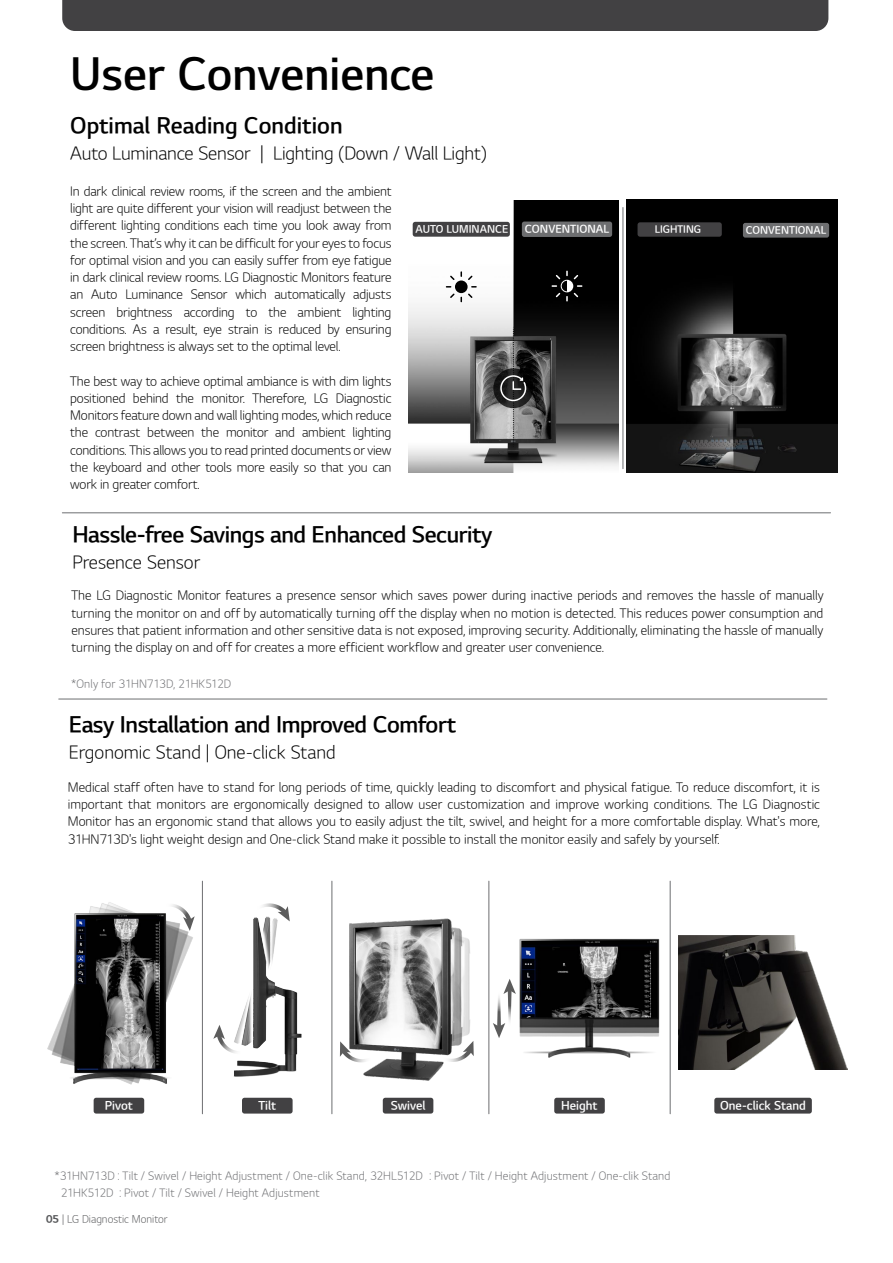
<style>
.page{position:relative;width:893px;height:1263px;background:#fff}
.page>*{position:absolute;margin:0;border:0;box-sizing:border-box;transform-origin:0 0}
.t1{font:45px "LG Sm Haotf TSB";color:#000}
.t2{font:22.5px "LG Sm Haotf TSB";letter-spacing:-.02em;color:#020202}
.t3{font:22.5px "LG Sm Haotf TSB";letter-spacing:-.02em;color:#000}
.t4{font:22.5px "LG Sm Haotf TSB";color:#020202}
.t5{font:18px "LG Sm Haotf TL";letter-spacing:-.01em;color:#020202}
.t6{font:18px "LG Sm Haotf TL";color:#000}
.t7{font:12.75px/17.2px "LG Sm Haotf TL";letter-spacing:-.01em;color:#020202;text-align:justify}
.t8{font:12.75px/17.2px "LG Sm Haotf TL";color:#000;text-align:justify}
.t9{font:12px "LG Sm Haotf TSB";color:#fff}
.t10{font:11.25px/17.2px "LG Sm Haotf TL";letter-spacing:.01em;color:#6d6e71}
.t11{font:11.25px "LG Sm Haotf TL";letter-spacing:-.01em;color:#6d6e71}
.t12{font:10.95px "LG Sm Haotf TSB";color:#fff}
.t13{font:10.5px "LG Sm Haotf TSB";color:#fff}
.t14{font:10.5px "LG Sm Haotf TL";color:#58595b}
.t15{font:10.2px "LG Sm Haotf TSB";color:#fff}
.s1{font-family:"LG Sm Haotf TB"}
</style>
<div class="page">
<img style="left:271px;top:880px;width:163px;height:235px">
<img style="left:47px;top:880px;width:224px;height:235px">
<img style="left:488px;top:880px;width:232px;height:232px">
<div style="left:62px;top:0;width:766px;height:31px;background:#424143"></div>
<hr style="left:202px;top:881px;width:1px;height:233px;background:#6d6e71">
<hr style="left:332px;top:881px;width:1px;height:233px;background:#6d6e71">
<hr style="left:670px;top:881px;width:1px;height:233px;background:#6d6e71">
<hr style="left:59px;top:699px;width:768px;height:1px;background:#6d6e71">
<hr style="left:488px;top:881px;width:1px;height:233px;background:#6d6e71">
<img style="left:302px;top:905px;width:212px;height:189px">
<img style="left:679px;top:935px;width:168px;height:134px">
<svg style="left:441px;top:1041px;width:33px;height:21px"></svg>
<svg style="left:340px;top:1041px;width:32px;height:21px"></svg>
<svg style="left:165px;top:903px;width:30px;height:28px"></svg>
<svg style="left:255px;top:903px;width:35px;height:18px"></svg>
<svg style="left:213px;top:1025px;width:29px;height:29px"></svg>
<svg style="left:493px;top:951px;width:23px;height:114px"></svg>
<hr style="left:623px;top:207px;width:1px;height:262px;background:#6d6e71">
<img style="left:627px;top:200px;width:211px;height:273px">
<img style="left:408px;top:200px;width:210px;height:273px">
<div style="left:522px;top:222px;width:90px;height:15px;background:#6d6e70;border-radius:2px"></div>
<div style="left:413px;top:222px;width:97px;height:15px;background:#424143;border-radius:3px"></div>
<div style="left:455px;top:280px;width:13px;height:13px;background:#000;border-radius:50%"></div>
<svg style="left:468px;top:276px;width:4px;height:4px"></svg>
<svg style="left:450px;top:294px;width:12px;height:8px"></svg>
<svg style="left:471px;top:286px;width:6px;height:2px"></svg>
<svg style="left:468px;top:294px;width:4px;height:4px"></svg>
<svg style="left:450px;top:271px;width:12px;height:9px"></svg>
<div style="left:561px;top:280px;width:12px;height:12px;background:#fff;border-radius:50%"></div>
<svg style="left:574px;top:275px;width:4px;height:4px"></svg>
<svg style="left:574px;top:293px;width:4px;height:4px"></svg>
<svg style="left:552px;top:271px;width:16px;height:30px"></svg>
<svg style="left:493px;top:368px;width:40px;height:40px"></svg>
<svg style="left:499px;top:374px;width:28px;height:28px"></svg>
<div style="left:743px;top:223px;width:86px;height:15px;background:#6d6e70;border-radius:2px"></div>
<div style="left:637px;top:222px;width:85px;height:15px;background:#424143;border-radius:3px"></div>
<div style="left:94px;top:1098px;width:50px;height:15px;background:#424143;border-radius:3px"></div>
<div style="left:242px;top:1098px;width:51px;height:15px;background:#424143;border-radius:3px"></div>
<div style="left:554px;top:1098px;width:51px;height:15px;background:#424143;border-radius:3px"></div>
<div style="left:714px;top:1098px;width:98px;height:15px;background:#424143;border-radius:3px"></div>
<hr style="left:62px;top:512px;width:768px;height:1px;background:#6d6e71">
<div style="left:383px;top:1098px;width:50px;height:15px;background:#424143;border-radius:3px"></div>
<h1 class="t1" style="left:70px;top:52px;width:366px">User Convenience</h1>
<h2 class="t4" style="left:70px;top:115px;width:274px">Optimal Reading Condition</h2>
<h3 class="t5" style="left:70px;top:145px;width:418px">Auto Luminance Sensor | Lighting (Down / Wall Light)</h3>
<p class="t7" style="left:70px;top:183px;width:323px">In dark clinical review rooms, if the screen and the ambient light are quite different your vision will readjust between the different lighting conditions each time you look away from the screen. That’s why it can be difficult for your eyes to focus for optimal vision and you can easily suffer from eye fatigue in dark clinical review rooms. LG Diagnostic Monitors feature an Auto Luminance Sensor which automatically adjusts screen brightness according to the ambient lighting conditions. As a result, eye strain is reduced by ensuring screen brightness is always set to the optimal level.</p>
<p class="t7" style="left:70px;top:373px;width:323px">The best way to achieve optimal ambiance is with dim lights positioned behind the monitor. Therefore, LG Diagnostic Monitors feature down and wall lighting modes, which reduce the contrast between the monitor and ambient lighting conditions. This allows you to read printed documents or view the keyboard and other tools more easily so that you can work in greater comfort.</p>
<p class="t13" style="left:415px;top:224px;width:95px">AUTO LUMINANCE</p>
<p class="t12" style="left:525px;top:224px;width:86px">CONVENTIONAL</p>
<p class="t15" style="left:655px;top:224px;width:48px">LIGHTING</p>
<p class="t13" style="left:746px;top:225px;width:82px">CONVENTIONAL</p>
<h2 class="t2" style="left:72px;top:524px;width:422px">Hassle-free Savings and Enhanced Security</h2>
<h3 class="t5" style="left:72px;top:553px;width:129px">Presence Sensor</h3>
<p class="t7" style="left:71px;top:588px;width:754px">The LG Diagnostic Monitor features a presence sensor which saves power during inactive periods and removes the hassle of manually turning the monitor on and off by automatically turning off the display when no motion is detected. This reduces power consumption and ensures that patient information and other sensitive data is not exposed, improving security. Additionally, eliminating the hassle of manually turning the display on and off for creates a more efficient workflow and greater user convenience.</p>
<p class="t11" style="left:71px;top:678px;width:161px">*Only for 31HN713D, 21HK512D</p>
<h2 class="t3" style="left:69px;top:713px;width:389px">Easy Installation and Improved Comfort</h2>
<h3 class="t6" style="left:69px;top:743px;width:268px">Ergonomic Stand | One-click Stand</h3>
<p class="t8" style="left:68px;top:779px;width:754px">Medical staff often have to stand for long periods of time, quickly leading to discomfort and physical fatigue. To reduce discomfort, it is important that monitors are ergonomically designed to allow user customization and improve working conditions. The LG Diagnostic Monitor has an ergonomic stand that allows you to easily adjust the tilt, swivel, and height for a more comfortable display. What's more, 31HN713D's light weight design and One-click Stand make it possible to install the monitor easily and safely by yourself.</p>
<p class="t9" style="left:105px;top:1099px;width:30px">Pivot</p>
<p class="t9" style="left:258px;top:1099px;width:19px">Tilt</p>
<p class="t9" style="left:561px;top:1099px;width:38px">Height</p>
<p class="t9" style="left:720px;top:1099px;width:87px">One-click Stand</p>
<p class="t9" style="left:391px;top:1099px;width:36px">Swivel</p>
<p class="t10" style="left:61px;top:1168px;width:611px;text-indent:-6px">*31HN713D : Tilt / Swivel / Height Adjustment / One-clik Stand, 32HL512D : Pivot / Tilt / Height Adjustment / One-clik Stand<br>21HK512D : Pivot / Tilt / Swivel / Height Adjustment</p>
<p class="t14" style="left:46px;top:1214px;width:123px"><span class="s1">05</span> | LG Diagnostic Monitor</p>
</div>
